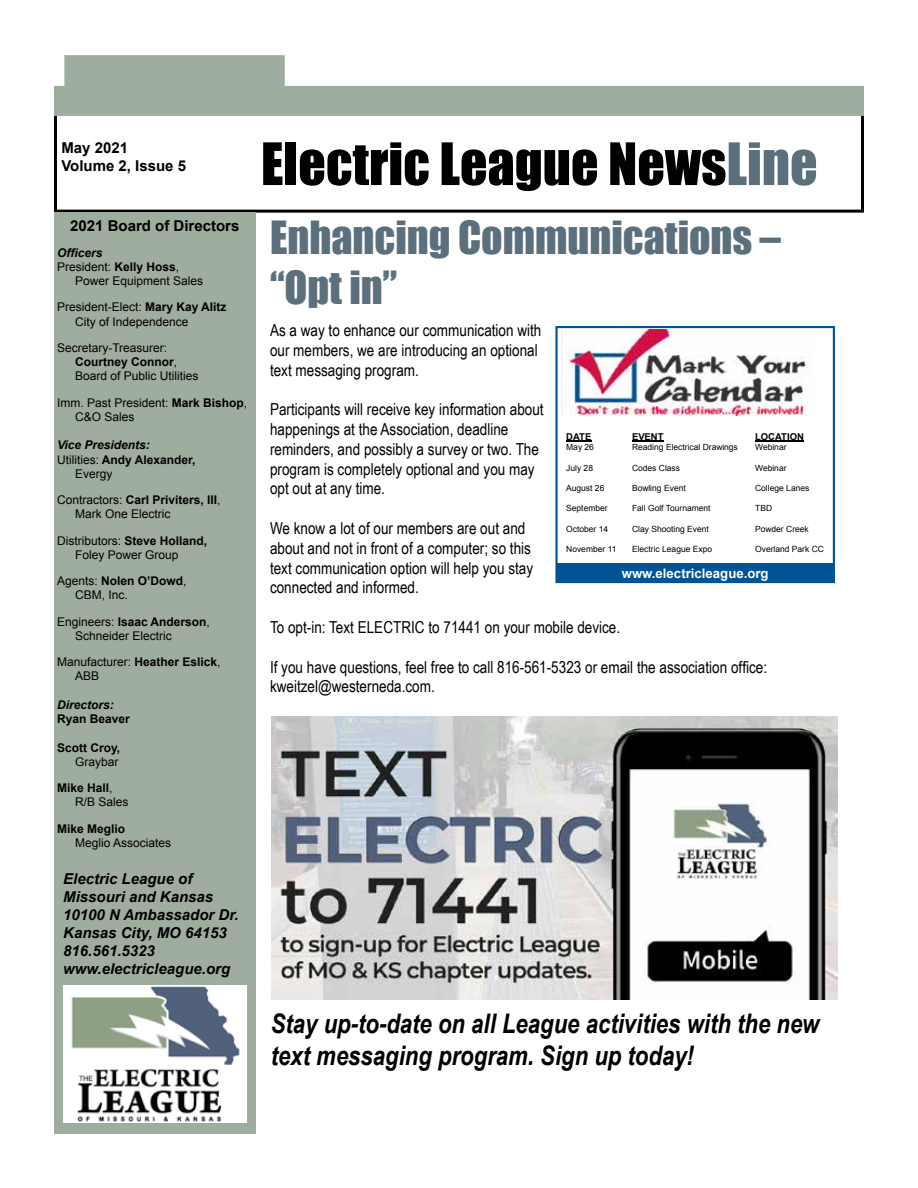
<style>
.page{position:relative;width:918px;height:1188px;background:#fff}
.page>*{position:absolute;margin:0;border:0;box-sizing:border-box;transform-origin:0 0}
.t1{font:54px "Impact";color:#000}
.t2{font:42px/50.4px "Impact";color:#5c6f7c}
.t3{font:italic 700 27px/32.4px "Arial Narrow";color:#000}
.t4{font:16.5px/19.8px "Arial Narrow";color:#000}
.t5{font:italic 700 15px/18px "Arial";color:#000}
.t6{font:700 15px/18px "Arial";color:#000}
.t7{font:700 13.2px "Arial";color:#fff}
.t8{font:12px/14.2px "Arial";color:#000}
.t9{font:700 12px "Arial";color:#000}
.t10{font:italic 700 12px "Arial";color:#000}
.t11{font:700 9.45px "Arial";color:#000}
.t12{font:8.55px "Arial";color:#000}
.s1{font-weight:700}
.s2{font-weight:400}
.s3{color:#5c6f7c}
</style>
<div class="page">
<div style="left:54px;top:111px;width:810px;height:102px;border:3px solid #000"></div>
<div style="left:54px;top:86px;width:810px;height:30px;background:#9fad9e"></div>
<div style="left:64px;top:55px;width:221px;height:36px;background:#9fad9e"></div>
<div style="left:54px;top:213px;width:202px;height:921px;background:#9fad9e"></div>
<img style="left:63px;top:986px;width:183px;height:137px">
<img style="left:272px;top:717px;width:566px;height:283px">
<div style="left:555px;top:326px;width:280px;height:257px;border:2px solid #005395"></div>
<svg style="left:566px;top:441px;width:25px;height:1px"></svg>
<hr style="left:632px;top:441px;width:32px;height:1px;background:#000">
<hr style="left:755px;top:441px;width:49px;height:1px;background:#000">
<img style="left:562px;top:329px;width:246px;height:86px">
<div style="left:557px;top:563px;width:277px;height:19px;background:#005395"></div>
<p class="t6" style="left:61px;top:140px;width:126px">May 2021<br>Volume 2, Issue 5</p>
<p class="t6" style="left:70px;top:217px;width:171px">2021 Board of Directors</p>
<p class="t10" style="left:57px;top:245px;width:47px">Officers</p>
<p class="t8" style="left:57px;top:260px;width:124px">President: <span class="s1">Kelly Hoss</span>,</p>
<p class="t8" style="left:75px;top:274px;width:130px">Power Equipment Sales</p>
<p class="t8" style="left:75px;top:300px;width:153px;text-indent:-18px">President-Elect: <span class="s1">Mary Kay Alitz<br></span>City of Independence</p>
<p class="t8" style="left:75px;top:341px;width:125px;text-indent:-18px">Secretary-Treasurer:<br><span class="s1">Courtney Connor</span>,<br>Board of Public Utilities</p>
<p class="t8" style="left:75px;top:395px;width:174px;text-indent:-18px">Imm. Past President: <span class="s1">Mark Bishop</span>,<br>C&amp;O Sales</p>
<p class="t10" style="left:57px;top:437px;width:94px">Vice Presidents:</p>
<p class="t9" style="left:57px;top:452px;width:140px"><span class="s2">Utilities:</span> Andy Alexander,</p>
<p class="t8" style="left:75px;top:467px;width:39px">Evergy</p>
<p class="t8" style="left:75px;top:493px;width:147px;text-indent:-18px">Contractors: <span class="s1">Carl Priviters, III</span>,<br>Mark One Electric</p>
<p class="t8" style="left:75px;top:533px;width:134px;text-indent:-18px">Distributors: <span class="s1">Steve Holland,<br></span>Foley Power Group</p>
<p class="t8" style="left:75px;top:574px;width:113px;text-indent:-18px">Agents: <span class="s1">Nolen O’Dowd</span>,<br>CBM, Inc.</p>
<p class="t8" style="left:75px;top:614px;width:136px;text-indent:-18px">Engineers: <span class="s1">Isaac Anderson</span>,<br>Schneider Electric</p>
<p class="t8" style="left:75px;top:655px;width:147px;text-indent:-18px">Manufacturer: <span class="s1">Heather Eslick</span>,<br>ABB</p>
<p class="t10" style="left:57px;top:697px;width:58px">Directors:</p>
<p class="t9" style="left:57px;top:711px;width:74px">Ryan Beaver</p>
<p class="t9" style="left:57px;top:740px;width:65px">Scott Croy,</p>
<p class="t8" style="left:57px;top:749px;width:63px;line-height:26.2px;text-indent:18px">Graybar<br><span class="s1">Mike Hall</span>,</p>
<p class="t8" style="left:75px;top:795px;width:55px">R/B Sales</p>
<p class="t9" style="left:57px;top:820px;width:70px">Mike Meglio</p>
<p class="t8" style="left:75px;top:836px;width:98px">Meglio Associates</p>
<p class="t5" style="left:63px;top:870px;width:177px">Electric League of<br>Missouri and Kansas<br>10100 N Ambassador Dr.<br>Kansas City, MO 64153<br>816.561.5323 www.electricleague.org</p>
<h1 class="t1" style="left:261px;top:122px;width:558px">Electric League News<span class="s3">Line</span></h1>
<h2 class="t2" style="left:270px;top:211px;width:512px">Enhancing Communications – “Opt in”</h2>
<p class="t4" style="left:270px;top:320px;width:273px">As a way to enhance our communication with our members, we are introducing an optional text messaging program.</p>
<p class="t4" style="left:270px;top:399px;width:275px">Participants will receive key information about happenings at the Association, deadline reminders, and possibly a survey or two. The program is completely optional and you may opt out at any time.</p>
<p class="t4" style="left:270px;top:518px;width:265px">We know a lot of our members are out and about and not in front of a computer; so this text communication option will help you stay connected and informed.</p>
<p class="t4" style="left:270px;top:617px;width:352px">To opt-in: Text ELECTRIC to 71441 on your mobile device.</p>
<p class="t4" style="left:270px;top:656px;width:499px">If you have questions, feel free to call 816-561-5323 or email the association office: kweitzel@westerneda.com.</p>
<p class="t11" style="left:566px;top:430px;width:27px">DATE</p>
<p class="t11" style="left:632px;top:430px;width:33px">EVENT</p>
<p class="t11" style="left:755px;top:430px;width:50px">LOCATION</p>
<p class="t12" style="left:566px;top:442px;width:29px">May 26</p>
<p class="t12" style="left:632px;top:442px;width:107px">Reading Electrical Drawings</p>
<p class="t12" style="left:755px;top:442px;width:33px">Webinar</p>
<p class="t12" style="left:566px;top:462px;width:28px">July 28</p>
<p class="t12" style="left:632px;top:462px;width:50px">Codes Class</p>
<p class="t12" style="left:755px;top:462px;width:33px">Webinar</p>
<p class="t12" style="left:566px;top:482px;width:40px">August 26</p>
<p class="t12" style="left:632px;top:482px;width:55px">Bowling Event</p>
<p class="t12" style="left:755px;top:482px;width:56px">College Lanes</p>
<p class="t12" style="left:566px;top:503px;width:43px">September</p>
<p class="t12" style="left:632px;top:503px;width:80px">Fall Golf Tournament</p>
<p class="t12" style="left:755px;top:503px;width:19px">TBD</p>
<p class="t12" style="left:566px;top:523px;width:43px">October 14</p>
<p class="t12" style="left:632px;top:523px;width:78px">Clay Shooting Event</p>
<p class="t12" style="left:755px;top:523px;width:55px">Powder Creek</p>
<p class="t12" style="left:566px;top:543px;width:52px">November 11</p>
<p class="t12" style="left:632px;top:543px;width:82px">Electric League Expo</p>
<p class="t12" style="left:755px;top:543px;width:70px">Overland Park CC</p>
<p class="t7" style="left:622px;top:564px;width:148px">www.electricleague.org</p>
<h3 class="t3" style="left:271px;top:1006px;width:550px">Stay up-to-date on all League activities with the new text messaging program. Sign up today!</h3>
</div>
